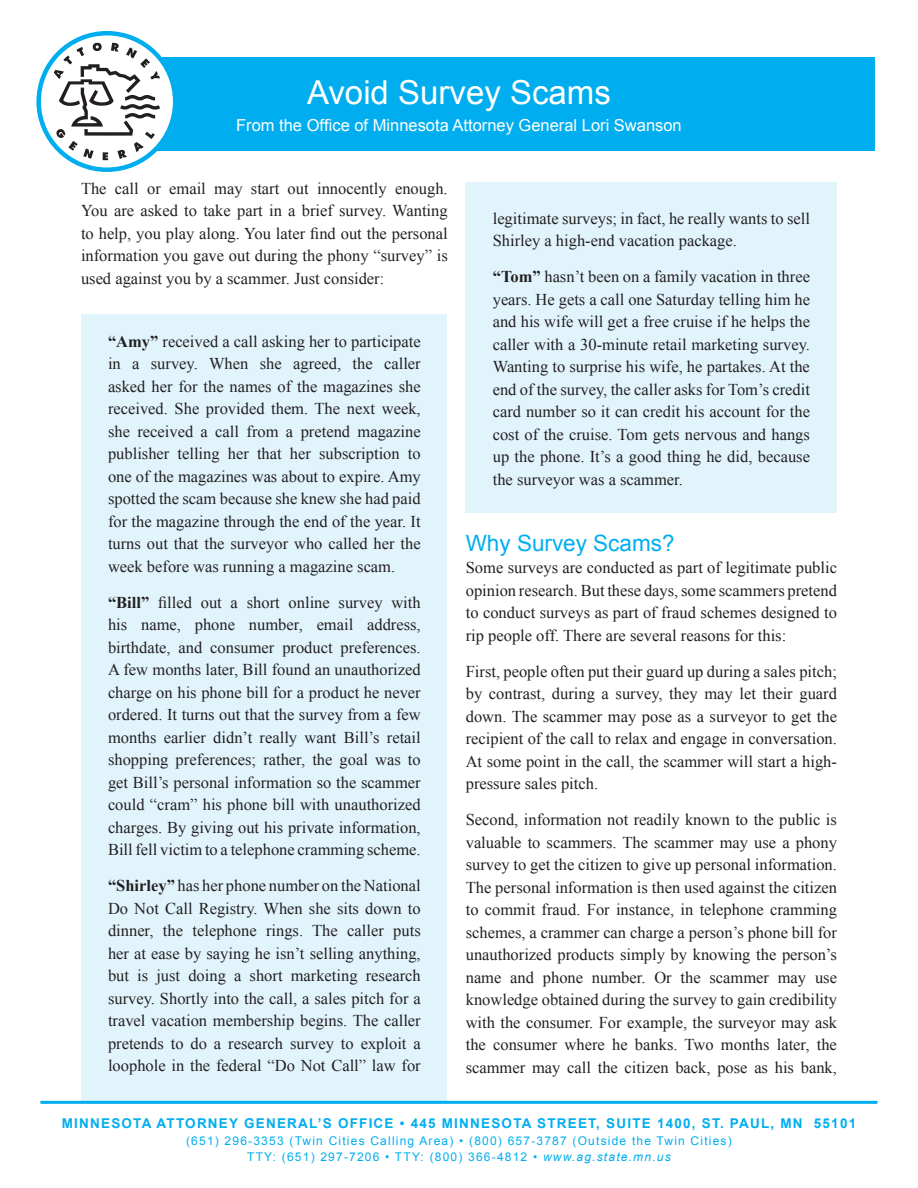
<style>
.page{position:relative;width:918px;height:1188px;background:#fff}
.page>*{position:absolute;margin:0;border:0;box-sizing:border-box;transform-origin:0 0}
.h1{font:33px "Arial";color:#fff}
.h2{font:22.5px "Arial";color:#00aeef}
.p{font:16.5px/22.5px "Times New Roman";color:#231f20;text-align:justify}
.p_1{font:16.5px/22.5px "Times New Roman";color:#231f20;text-align:justify}
.t1{font:16.5px "Arial";color:#fff}
.sub{font:700 13.5px "Arial";letter-spacing:.09em;color:#00aeef}
.sub-2{font:12px/16.5px "Arial";letter-spacing:.1em;color:#00aeef;text-align:center}
.s1{font-weight:700}
.s2{font-style:italic}
</style>
<div class="page">
<div style="left:82px;top:314px;width:365px;height:787px;background:#e1f4fc"></div>
<div style="left:466px;top:182px;width:371px;height:330px;background:#e1f4fc"></div>
<div style="left:60px;top:57px;width:815px;height:93px;background:#00aeef"></div>
<svg style="left:39px;top:33px;width:136px;height:137px"></svg>
<svg style="left:54px;top:43px;width:106px;height:117px"></svg>
<div style="left:36px;top:31px;width:141px;height:141px;border:4px solid #00aeef;border-radius:50%"></div>
<hr style="left:40px;top:1101px;width:837px;height:3px;background:#00aeef">
<h1 class="h1" style="left:307px;top:71px;width:305px">Avoid Survey Scams</h1>
<p class="t1" style="left:236px;top:115px;width:447px">From the Office of Minnesota Attorney General Lori Swanson</p>
<p class="p" style="left:81px;top:177px;width:368px">The call or email may start out innocently enough.<br>You are asked to take part in a brief survey. Wanting to help, you play along. You later find out the personal information you gave out during the phony “survey” is used against you by a scammer. Just consider:</p>
<p class="p" style="left:108px;top:330px;width:314px"><span class="s1">“Amy”</span> received a call asking her to participate in a survey. When she agreed, the caller asked her for the names of the magazines she received. She provided them. The next week, she received a call from a pretend magazine publisher telling her that her subscription to one of the magazines was about to expire. Amy spotted the scam because she knew she had paid for the magazine through the end of the year. It turns out that the surveyor who called her the week before was running a magazine scam.</p>
<p class="p" style="left:108px;top:591px;width:314px"><span class="s1">“Bill”</span> filled out a short online survey with his name, phone number, email address, birthdate, and consumer product preferences.<br>A few months later, Bill found an unauthorized charge on his phone bill for a product he never ordered. It turns out that the survey from a few months earlier didn’t really want Bill’s retail shopping preferences; rather, the goal was to get Bill’s personal information so the scammer could “cram” his phone bill with unauthorized charges. By giving out his private information, Bill fell victim to a telephone cramming scheme.</p>
<p class="p" style="left:108px;top:874px;width:314px"><span class="s1">“Shirley”</span> has her phone number on the National Do Not Call Registry. When she sits down to dinner, the telephone rings. The caller puts her at ease by saying he isn’t selling anything, but is just doing a short marketing research survey. Shortly into the call, a sales pitch for a travel vacation membership begins. The caller pretends to do a research survey to exploit a loophole in the federal “Do Not Call” law for</p>
<p class="p" style="left:493px;top:207px;width:319px">legitimate surveys; in fact, he really wants to sell<br>Shirley a high-end vacation package.</p>
<p class="p" style="left:493px;top:265px;width:319px"><span class="s1">“Tom”</span> hasn’t been on a family vacation in three years. He gets a call one Saturday telling him he and his wife will get a free cruise if he helps the caller with a 30-minute retail marketing survey.<br>Wanting to surprise his wife, he partakes. At the end of the survey, the caller asks for Tom’s credit card number so it can credit his account for the cost of the cruise. Tom gets nervous and hangs up the phone. It’s a good thing he did, because the surveyor was a scammer.</p>
<h2 class="h2" style="left:466px;top:528px;width:210px">Why Survey Scams?</h2>
<p class="p_1" style="left:466px;top:556px;width:373px">Some surveys are conducted as part of legitimate public opinion research. But these days, some scammers pretend to conduct surveys as part of fraud schemes designed to rip people off. There are several reasons for this:</p>
<p class="p" style="left:466px;top:660px;width:373px">First, people often put their guard up during a sales pitch; by contrast, during a survey, they may let their guard down. The scammer may pose as a surveyor to get the recipient of the call to relax and engage in conversation.<br>At some point in the call, the scammer will start a high&shy;pressure sales pitch.</p>
<p class="p" style="left:466px;top:808px;width:373px">Second, information not readily known to the public is valuable to scammers. The scammer may use a phony survey to get the citizen to give up personal information.<br>The personal information is then used against the citizen to commit fraud. For instance, in telephone cramming schemes, a crammer can charge a person’s phone bill for unauthorized products simply by knowing the person’s name and phone number. Or the scammer may use knowledge obtained during the survey to gain credibility with the consumer. For example, the surveyor may ask the consumer where he banks. Two months later, the scammer may call the citizen back, pose as his bank,</p>
<p class="sub" style="left:62px;top:1115px;width:796px">MINNESOTA ATTORNEY GENERAL’S OFFICE • 445 MINNESOTA STREET, SUITE 1400, ST. PAUL, MN 55101</p>
<p class="sub-2" style="left:186px;top:1133px;width:547px">(651) 296-3353 (Twin Cities Calling Area) • (800) 657-3787 (Outside the Twin Cities)<br>TTY: (651) 297-7206 • TTY: (800) 366-4812 • <span class="s2">www.ag.state.mn.us</span></p>
</div>
